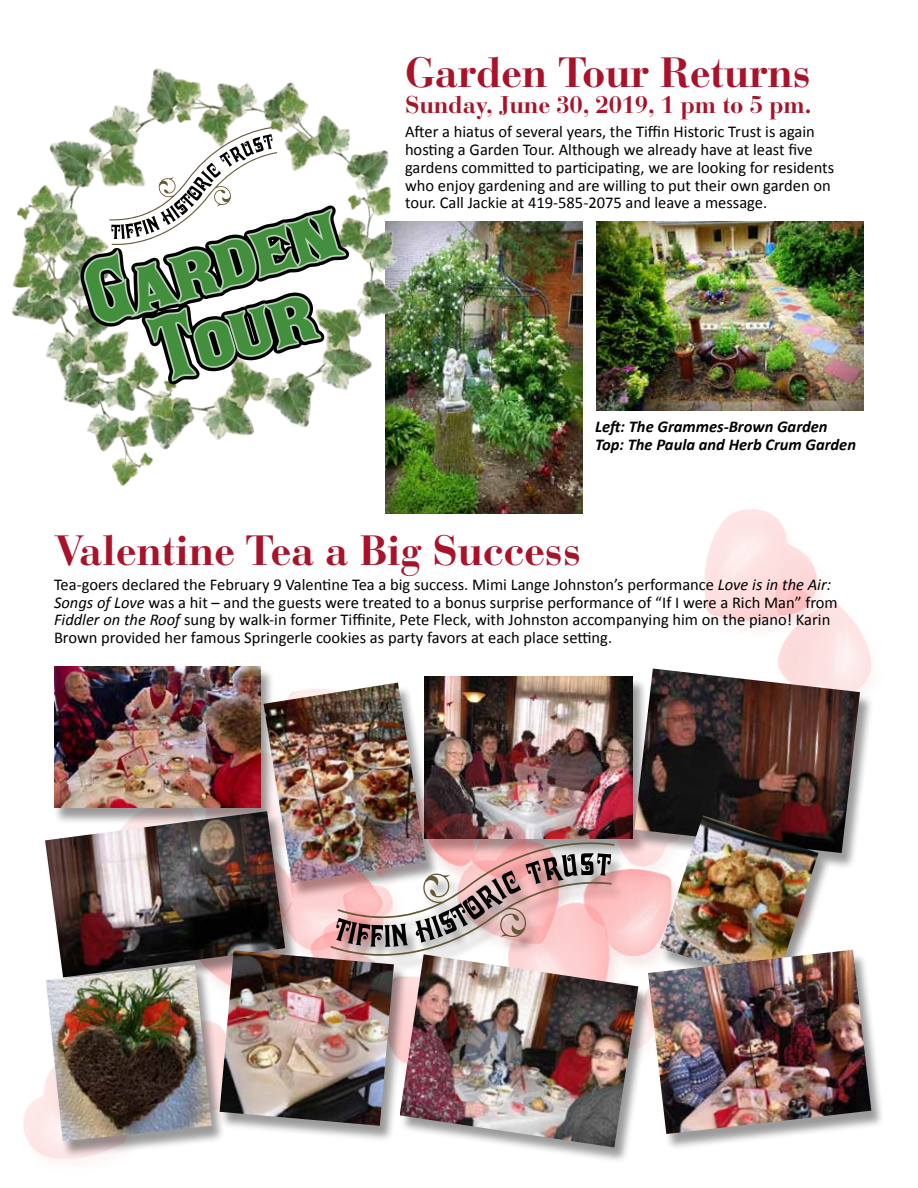
<style>
.page{position:relative;width:918px;height:1188px;background:#fff}
.page>*{position:absolute;margin:0;border:0;box-sizing:border-box;transform-origin:0 0}
.t1{font:700 42px "Bauer Bodoni";letter-spacing:-.01em;color:#a9132a}
.t2{font:700 24px "Bauer Bodoni";letter-spacing:-.01em;color:#a9132a}
.t3{font:16.5px/17.9px "Calibri";color:#000}
.t4{font:italic 700 16.5px/17.9px "Calibri";color:#000}
.s1{font-style:italic}
</style>
<div class="page">
<img style="left:23px;top:509px;width:849px;height:655px">
<img style="left:596px;top:221px;width:268px;height:190px">
<img style="left:385px;top:221px;width:197px;height:292px">
<img style="left:11px;top:68px;width:451px;height:443px">
<svg style="left:80px;top:127px;width:270px;height:258px"></svg>
<div style="left:634px;top:671px;width:240px;height:199px;background:#000;opacity:.4"></div>
<img style="left:634px;top:669px;width:226px;height:184px">
<div style="left:45px;top:813px;width:254px;height:181px;background:#000;opacity:.4"></div>
<img style="left:45px;top:811px;width:240px;height:156px">
<div style="left:399px;top:957px;width:253px;height:207px;background:#000;opacity:.4"></div>
<img style="left:400px;top:954px;width:238px;height:194px">
<div style="left:219px;top:953px;width:189px;height:190px;background:#000;opacity:.4"></div>
<img style="left:220px;top:950px;width:174px;height:176px">
<div style="left:45px;top:967px;width:181px;height:191px;background:#000;opacity:.4"></div>
<img style="left:46px;top:965px;width:166px;height:176px">
<div style="left:660px;top:818px;width:172px;height:184px;background:#000;opacity:.4"></div>
<img style="left:660px;top:815px;width:158px;height:135px">
<div style="left:647px;top:952px;width:238px;height:199px;background:#000;opacity:.4"></div>
<img style="left:648px;top:950px;width:223px;height:184px">
<div style="left:53px;top:668px;width:222px;height:157px;background:#000;opacity:.4"></div>
<img style="left:54px;top:666px;width:206px;height:142px">
<div style="left:330px;top:845px;width:298px;height:128px;background:#000;opacity:.4"></div>
<img style="left:330px;top:842px;width:285px;height:114px">
<h1 class="t1" style="left:405px;top:47px;width:408px">Garden Tour Returns</h1>
<h2 class="t2" style="left:405px;top:90px;width:408px">Sunday, June 30, 2019, 1 pm to 5 pm.</h2>
<p class="t3" style="left:405px;top:123px;width:431px">After a hiatus of several years, the Tiffin Historic Trust is again hosting a Garden Tour. Although we already have at least five gardens committed to participating, we are looking for residents who enjoy gardening and are willing to put their own garden on tour. Call Jackie at 419-585-2075 and leave a message.</p>
<p class="t4" style="left:595px;top:418px;width:263px">Left: The Grammes-Brown Garden<br>Top: The Paula and Herb Crum Garden</p>
<h1 class="t1" style="left:54px;top:525px;width:529px">Valentine Tea a Big Success</h1>
<p class="t3" style="left:54px;top:575px;width:785px">Tea-goers declared the February 9 Valentine Tea a big success. Mimi Lange Johnston’s performance <span class="s1">Love is in the Air:<br>Songs of Love</span> was a hit – and the guests were treated to a bonus surprise performance of “If I were a Rich Man” from <span class="s1">Fiddler on the Roof</span> sung by walk-in former Tiffinite, Pete Fleck, with Johnston accompanying him on the piano! Karin Brown provided her famous Springerle cookies as party favors at each place setting.</p>
</div>
